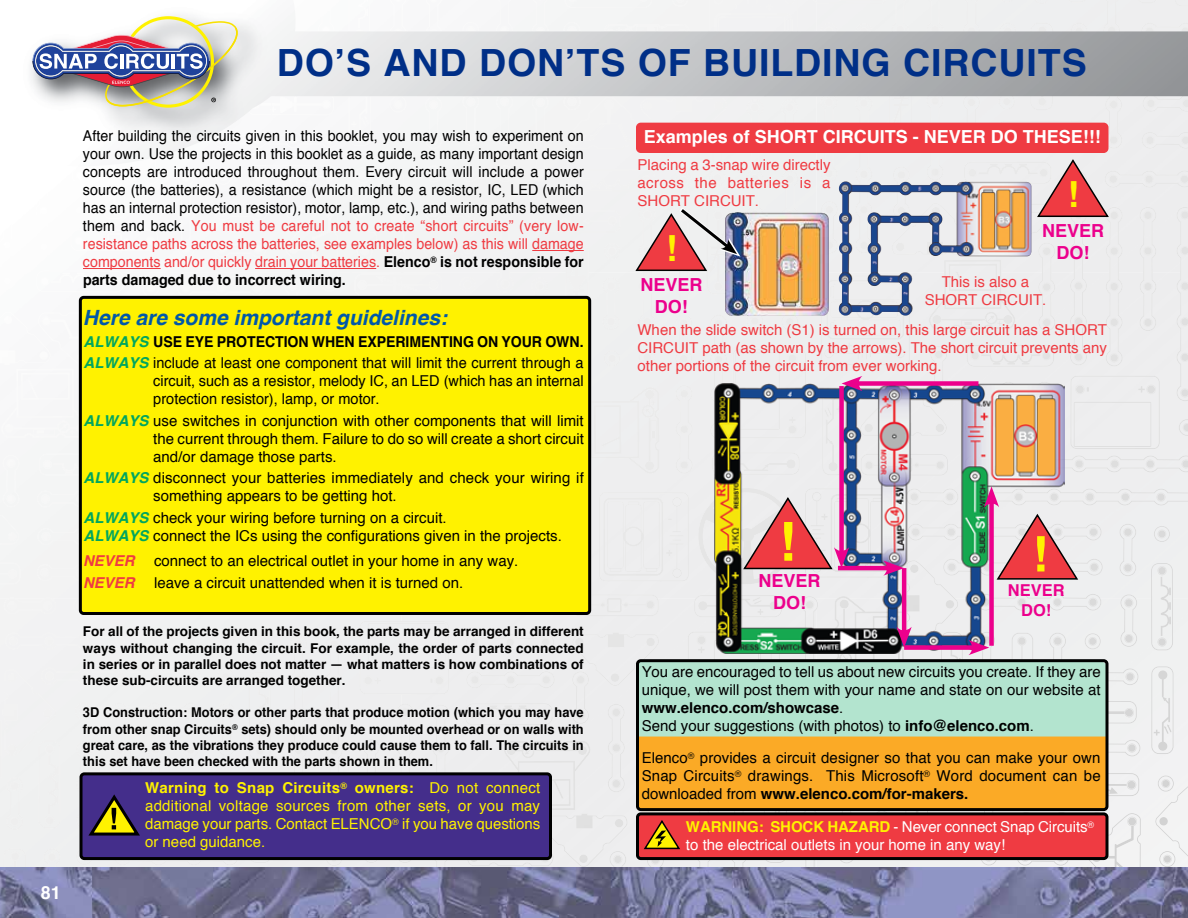
<style>
.page{position:relative;width:1188px;height:918px;background:#fff}
.page>*{position:absolute;margin:0;border:0;box-sizing:border-box;transform-origin:0 0}
.t1{font:700 37.5px "Helvetica";letter-spacing:.025em;color:#002f87}
.t2{font:700 36px "Helvetica";color:#fff200}
.t3{font:italic 700 21px "Helvetica";color:#0058a9}
.t4{font:700 18px "Helvetica";color:#fff}
.t5{font:700 18px/21.6px "Helvetica";color:#ec008c;text-align:center}
.t6{font:700 16.35px/19.6px "Helvetica";color:#ec008c;text-align:center}
.t7{font:15px/18px "Helvetica";color:#000}
.t8{font:15px/18px "Helvetica";color:#000;text-align:justify;scale:.95 1}
.t9{font:15px/18px "Helvetica";color:#ef3b42;text-align:justify}
.t10{font:15px/18px "Helvetica";letter-spacing:-.005em;color:#fff200;text-align:justify}
.t11{font:15px/18px "Helvetica";color:#fff}
.t12{font:italic 700 15px "Helvetica";color:#ef3b42}
.t13{font:700 13.5px/16.2px "Helvetica";color:#000;text-align:justify;scale:.95 1}
.t14{font:700 13.5px/16.2px "Helvetica";color:#000;text-align:justify}
.s1{color:#ef3b42}
.s2{font-weight:700}
.s3{font-weight:700;font-style:italic;color:#00a65e}
.s4{font-weight:700;color:#fff200}
</style>
<div class="page">
<div style="left:403px;top:289px;width:312px;height:187px;background:#eeeeef"></div>
<img style="left:869px;top:650px;width:304px;height:217px">
<img style="left:1065px;top:439px;width:123px;height:72px">
<div style="left:1080px;top:511px;width:108px;height:87px;background:#eeeff0"></div>
<img style="left:995px;top:650px;width:177px;height:34px">
<img style="left:326px;top:636px;width:492px;height:231px">
<div style="left:290px;top:635px;width:375px;height:195px;background:#ededee"></div>
<img style="left:688px;top:631px;width:307px;height:28px">
<img style="left:1065px;top:560px;width:108px;height:90px">
<div style="left:591px;top:484px;width:124px;height:100px;background:#ededee"></div>
<div style="left:499px;top:207px;width:689px;height:232px;background:#ededee"></div>
<img style="left:746px;top:316px;width:52px;height:14px">
<div style="left:10px;top:166px;width:828px;height:123px;background:#f4f5f5"></div>
<div style="left:532px;top:166px;width:411px;height:20px;background:#f0f1f1"></div>
<svg style="left:32px;top:16px;width:208px;height:92px"></svg>
<img style="left:0;top:867px;width:1188px;height:51px">
<svg style="left:637px;top:663px;width:470px;height:148px;background:#d6c77c"></svg>
<div style="left:636px;top:659px;width:472px;height:152px;border:3px solid #000;border-radius:3px"></div>
<div style="left:80px;top:297px;width:510px;height:316px;background:#fff200;border-radius:3px"></div>
<div style="left:79px;top:296px;width:512px;height:319px;border:3px solid #000;border-radius:3px"></div>
<img style="left:725px;top:212px;width:104px;height:104px">
<img style="left:838px;top:181px;width:194px;height:135px">
<img style="left:715px;top:384px;width:350px;height:270px">
<div style="left:854px;top:381px;width:124px;height:5px;background:#ec008c"></div>
<svg style="left:842px;top:376px;width:20px;height:15px"></svg>
<div style="left:839px;top:386px;width:5px;height:170px;background:#ec008c"></div>
<hr style="left:838px;top:566px;width:54px;height:4px;background:#ec008c">
<svg style="left:883px;top:561px;width:21px;height:15px"></svg>
<hr style="left:902px;top:568px;width:4px;height:67px;background:#ec008c">
<svg style="left:897px;top:627px;width:15px;height:21px"></svg>
<div style="left:904px;top:645px;width:73px;height:5px;background:#ec008c"></div>
<svg style="left:968px;top:640px;width:21px;height:15px"></svg>
<div style="left:989px;top:499px;width:5px;height:147px;background:#ec008c"></div>
<svg style="left:984px;top:486px;width:96px;height:95px;background:#dcaaab"></svg>
<svg style="left:742px;top:496px;width:107px;height:75px;background:#dc969a"></svg>
<svg style="left:1036px;top:158px;width:74px;height:60px;background:#dd9598"></svg>
<div style="left:81px;top:774px;width:470px;height:85px;background:#442e8b;border-radius:3px"></div>
<div style="left:79px;top:772px;width:473px;height:88px;border:3px solid #000;border-radius:3px"></div>
<svg style="left:88px;top:794px;width:52px;height:42px"></svg>
<svg style="left:635px;top:203px;width:105px;height:69px"></svg>
<div style="left:637px;top:124px;width:470px;height:27px;background:#ef3b42;border-radius:3px"></div>
<div style="left:636px;top:123px;width:472px;height:30px;border:3px solid #ef3b42;border-radius:3px"></div>
<div style="left:637px;top:814px;width:470px;height:45px;background:#ef3b42;border-radius:3px"></div>
<div style="left:636px;top:812px;width:472px;height:48px;border:3px solid #000;border-radius:3px"></div>
<svg style="left:644px;top:820px;width:36px;height:30px"></svg>
<hr style="left:532px;top:250px;width:52px;height:1px;background:#ef3b42">
<hr style="left:83px;top:268px;width:78px;height:1px;background:#ef3b42">
<hr style="left:255px;top:268px;width:121px;height:1px;background:#ef3b42">
<p class="t4" style="left:41px;top:878px;width:22px">81</p>
<h1 class="t1" style="left:277px;top:33px;width:811px">DO’S AND DON’TS OF BUILDING CIRCUITS</h1>
<p class="t8" style="left:83px;top:128px;width:529px">After building the circuits given in this booklet, you may wish to experiment on your own. Use the projects in this booklet as a guide, as many important design concepts are introduced throughout them. Every circuit will include a power source (the batteries), a resistance (which might be a resistor, IC, LED (which has an internal protection resistor), motor, lamp, etc.), and wiring paths between them and back. <span class="s1">You must be careful not to create “short circuits” (very low&shy;resistance paths across the batteries, see examples below) as this will damage components and/or quickly drain your batteries.</span> <span class="s2">Elenco</span><sup>®</sup> <span class="s2">is not responsible for parts damaged due to incorrect wiring.</span></p>
<h3 class="t3" style="left:83px;top:300px;width:366px">Here are some important guidelines:</h3>
<p class="t7" style="left:84px;top:331px;width:502px;line-height:21.6px"><span class="s3">ALWAYS</span> <span class="s2">USE EYE PROTECTION WHEN EXPERIMENTING ON YOUR OWN.<br></span><span class="s3">ALWAYS</span> include at least one component that will limit the current through a</p>
<p class="t7" style="left:153px;top:372px;width:432px">circuit, such as a resistor, melody IC, an LED (which has an internal protection resistor), lamp, or motor.</p>
<p class="t7" style="left:153px;top:412px;width:432px;text-align:justify;text-indent:-70px"><span class="s3">ALWAYS</span> use switches in conjunction with other components that will limit the current through them. Failure to do so will create a short circuit and/or damage those parts.</p>
<p class="t7" style="left:153px;top:470px;width:432px;text-indent:-70px"><span class="s3">ALWAYS</span> disconnect your batteries immediately and check your wiring if something appears to be getting hot.</p>
<p class="t7" style="left:84px;top:509px;width:480px"><span class="s3">ALWAYS</span> check your wiring before turning on a circuit.<br><span class="s3">ALWAYS</span> connect the ICs using the configurations given in the projects.</p>
<p class="t12" style="left:83px;top:549px;width:53px">NEVER</p>
<p class="t7" style="left:154px;top:552px;width:366px">connect to an electrical outlet in your home in any way.</p>
<p class="t12" style="left:83px;top:570px;width:53px">NEVER</p>
<p class="t7" style="left:154px;top:574px;width:311px">leave a circuit unattended when it is turned on.</p>
<p class="t14" style="left:83px;top:624px;width:502px">For all of the projects given in this book, the parts may be arranged in different ways without changing the circuit. For example, the order of parts connected in series or in parallel does not matter — what matters is how combinations of these sub-circuits are arranged together.</p>
<p class="t13" style="left:83px;top:705px;width:529px">3D Construction: Motors or other parts that produce motion (which you may have from other snap Circuits<sup>®</sup> sets) should only be mounted overhead or on walls with great care, as the vibrations they produce could cause them to fall. The circuits in this set have been checked with the parts shown in them.</p>
<p class="t10" style="left:145px;top:779px;width:397px"><span class="s2">Warning to Snap Circuits</span><sup>®</sup> <span class="s2">owners:</span> Do not connect additional voltage sources from other sets, or you may damage your parts. Contact ELENCO<sup>®</sup> if you have questions or need guidance.</p>
<p class="t4" style="left:644px;top:122px;width:459px">Examples of SHORT CIRCUITS - NEVER DO THESE!!!</p>
<p class="t9" style="left:638px;top:156px;width:195px">Placing a 3-snap wire directly across the batteries is a SHORT CIRCUIT.</p>
<h2 class="t2" style="left:1067px;top:166px;width:13px">!</h2>
<h2 class="t2" style="left:665px;top:220px;width:13px">!</h2>
<p class="t5" style="left:1042px;top:220px;width:64px">NEVER<br>DO!</p>
<p class="t9" style="left:925px;top:273px;width:123px;text-align:center">This is also a<br>SHORT CIRCUIT.</p>
<p class="t9" style="left:638px;top:321px;width:471px">When the slide switch (S1) is turned on, this large circuit has a SHORT CIRCUIT path (as shown by the arrows). The short circuit prevents any other portions of the circuit from ever working.</p>
<p class="t5" style="left:640px;top:274px;width:64px">NEVER<br>DO!</p>
<p class="t5" style="left:759px;top:570px;width:64px">NEVER<br>DO!</p>
<p class="t6" style="left:1008px;top:581px;width:58px">NEVER<br>DO!</p>
<p class="t7" style="left:642px;top:663px;width:461px">You are encouraged to tell us about new circuits you create. If they are unique, we will post them with your name and state on our website at <span class="s2">www.elenco.com/showcase</span>.<br>Send your suggestions (with photos) to <span class="s2">info@elenco.com</span>.</p>
<p class="t7" style="left:642px;top:749px;width:461px;text-align:justify">Elenco<sup>®</sup> provides a circuit designer so that you can make your own Snap Circuits<sup>®</sup> drawings. This Microsoft<sup>®</sup> Word document can be downloaded from <span class="s2">www.elenco.com/for-makers.</span></p>
<p class="t11" style="left:686px;top:818px;width:410px"><span class="s4">WARNING: SHOCK HAZARD</span> - Never connect Snap Circuits<sup>® </sup>to the electrical outlets in your home in any way!</p>
</div>
